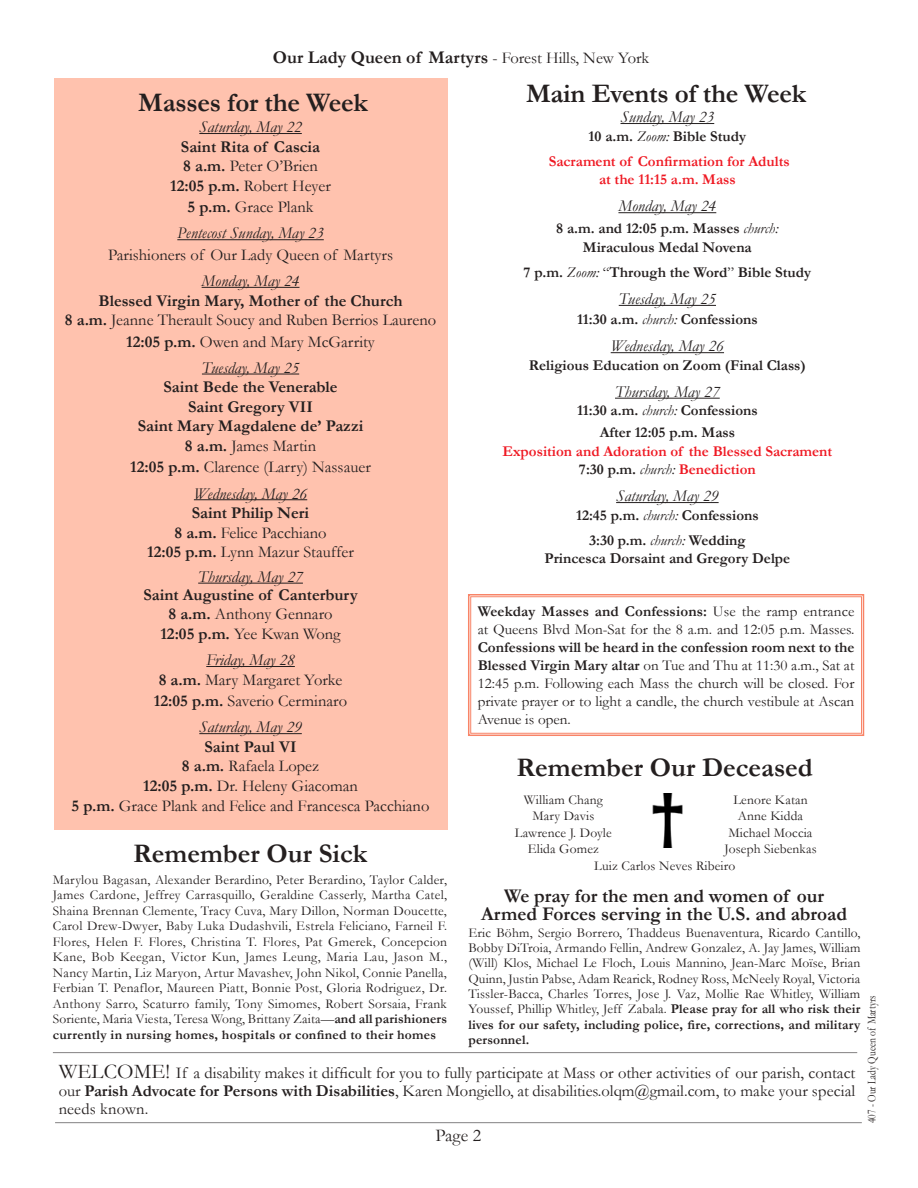
<style>
.page{position:relative;width:918px;height:1188px;background:#fff}
.page>*{position:absolute;margin:0;border:0;box-sizing:border-box;transform-origin:0 0}
.t1{font:700 27px "Garamond";letter-spacing:-.005em;color:#241f1f}
.t2{font:700 19.5px/18px "Garamond";color:#241f1f;text-align:center}
.t3{font:700 18px "Garamond";color:#241f1f}
.t4{font:18px "Garamond";color:#241f1f}
.t5{font:16.5px/19.5px "Garamond";color:#241f1f;text-align:center}
.t6{font:700 16.5px/19.5px "Garamond";color:#241f1f;text-align:center}
.t7{font:italic 16.5px/26.2px "Garamond";color:#241f1f;text-align:center}
.t8{font:15px/18px "Garamond";color:#241f1f}
.t9{font:700 15px/18.5px "Garamond";color:#241f1f;text-align:center}
.t10{font:700 15px/25.2px "Garamond";color:#ef1923;text-align:center}
.t11{font:13.5px/15.5px "Garamond";letter-spacing:.01em;color:#241f1f;text-align:justify}
.t12{font:12px "Garamond";color:#241f1f;scale:.8 1}
.s1{font-weight:400;font-size:16.5px}
.s2{color:#241f1f}
.s3{font-weight:400;font-style:italic;color:#241f1f}
.s4{font-weight:400;font-style:italic}
.s5{font-weight:400}
.s6{font-weight:700;font-style:normal}
.s7{font-style:normal}
.s8{font-weight:700}
.s9{font-style:italic}
.s10{font-size:21px}
</style>
<div class="page">
<div style="left:54px;top:78px;width:393px;height:751px;background:#ffc2ae"></div>
<hr style="left:55px;top:1122px;width:807px;height:1px;background:#838182">
<hr style="left:53px;top:1052px;width:804px;height:1px;background:#838182">
<hr style="left:199px;top:133px;width:103px;height:1px;background:#241f1f">
<hr style="left:177px;top:239px;width:147px;height:1px;background:#241f1f">
<hr style="left:202px;top:287px;width:97px;height:1px;background:#241f1f">
<hr style="left:202px;top:374px;width:97px;height:1px;background:#241f1f">
<hr style="left:194px;top:499px;width:113px;height:1px;background:#241f1f">
<hr style="left:198px;top:583px;width:105px;height:1px;background:#241f1f">
<hr style="left:206px;top:666px;width:89px;height:1px;background:#241f1f">
<hr style="left:199px;top:733px;width:103px;height:1px;background:#241f1f">
<img style="left:652px;top:794px;width:31px;height:53px">
<svg style="left:468px;top:594px;width:397px;height:142px"></svg>
<div style="left:470px;top:596px;width:392px;height:138px;border:1px solid #f88467"></div>
<hr style="left:621px;top:123px;width:93px;height:1px;background:#241f1f">
<hr style="left:618px;top:212px;width:98px;height:1px;background:#241f1f">
<hr style="left:619px;top:305px;width:97px;height:1px;background:#241f1f">
<hr style="left:611px;top:352px;width:113px;height:1px;background:#241f1f">
<hr style="left:615px;top:398px;width:105px;height:1px;background:#241f1f">
<hr style="left:616px;top:502px;width:103px;height:1px;background:#241f1f">
<h3 class="t3" style="left:273px;top:45px;width:378px">Our Lady Queen of Martyrs <span class="s1">- Forest Hills, New York</span></h3>
<h1 class="t1" style="left:526px;top:75px;width:282px">Main Events of the Week</h1>
<h1 class="t1" style="left:138px;top:84px;width:231px">Masses for the Week</h1>
<p class="t7" style="left:621px;top:104px;width:95px">Sunday, May 23</p>
<p class="t10" style="left:549px;top:123px;width:242px"><span class="s2">10 a.m.</span> <span class="s3">Zoom:</span> <span class="s2">Bible Study<br></span>Sacrament of Confirmation for Adults</p>
<p class="t10" style="left:599px;top:167px;width:138px">at the 11:15 a.m. Mass</p>
<p class="t7" style="left:618px;top:193px;width:99px">Monday, May 24</p>
<p class="t9" style="left:556px;top:220px;width:224px">8 a.m. and 12:05 p.m. Masses <span class="s4">church:<br></span>Miraculous Medal Novena</p>
<p class="t9" style="left:524px;top:263px;width:289px">7 p.m. <span class="s4">Zoom:</span> <span class="s5">“</span>Through the Word<span class="s5">”</span> Bible Study</p>
<p class="t7" style="left:619px;top:285px;width:99px">Tuesday, May 25</p>
<p class="t9" style="left:577px;top:311px;width:182px">11:30 a.m. <span class="s4">church:</span> Confessions</p>
<p class="t7" style="left:611px;top:333px;width:115px">Wednesday, May 26</p>
<p class="t9" style="left:529px;top:356px;width:278px">Religious Education on Zoom (Final Class)</p>
<p class="t7" style="left:615px;top:378px;width:106px">Thursday, May 27</p>
<p class="t9" style="left:577px;top:400px;width:182px;line-height:22px">11:30 a.m. <span class="s4">church:</span> Confessions<br>After 12:05 p.m. Mass</p>
<p class="t10" style="left:503px;top:442px;width:331px;line-height:18.5px">Exposition and Adoration of the Blessed Sacrament<br><span class="s2">7:30 p.m.</span> <span class="s3">church:</span> Benediction</p>
<p class="t7" style="left:616px;top:483px;width:104px">Saturday, May 29</p>
<p class="t9" style="left:576px;top:503px;width:184px;line-height:25.2px">12:45 p.m. <span class="s4">church:</span> Confessions<br>3:30 p.m. <span class="s4">church:</span> Wedding</p>
<p class="t9" style="left:545px;top:550px;width:247px">Princesca Dorsaint and Gregory Delpe</p>
<p class="t7" style="left:199px;top:114px;width:104px">Saturday, May 22</p>
<p class="t6" style="left:170px;top:137px;width:162px">Saint Rita of Cascia<br>8 a.m. <span class="s5">Peter O’Brien<br></span>12:05 p.m. <span class="s5">Robert Heyer</span></p>
<p class="t7" style="left:177px;top:193px;width:148px"><span class="s6">5 p.m.</span> <span class="s7">Grace Plank<br></span>Pentecost Sunday, May 23</p>
<p class="t5" style="left:108px;top:244px;width:286px">Parishioners of Our Lady Queen of Martyrs</p>
<p class="t7" style="left:202px;top:267px;width:99px">Monday, May 24</p>
<p class="t5" style="left:65px;top:290px;width:373px"><span class="s8">Blessed Virgin Mary, Mother of the Church<br>8 a.m.</span> Jeanne Therault Soucy and Ruben Berrios Laureno</p>
<p class="t5" style="left:126px;top:328px;width:250px;line-height:26.2px"><span class="s8">12:05 p.m.</span> Owen and Mary McGarrity<br><span class="s9">Tuesday, May 25</span></p>
<p class="t6" style="left:138px;top:377px;width:227px">Saint Bede the Venerable<br>Saint Gregory VII<br>Saint Mary Magdalene de’ Pazzi<br>8 a.m. <span class="s5">James Martin</span></p>
<p class="t5" style="left:130px;top:454px;width:242px;line-height:26.2px"><span class="s8">12:05 p.m.</span> Clarence (Larry) Nassauer<br><span class="s9">Wednesday, May 26</span></p>
<p class="t5" style="left:147px;top:503px;width:208px"><span class="s8">Saint Philip Neri<br>8 a.m.</span> Felice Pacchiano<br><span class="s8">12:05 p.m.</span> Lynn Mazur Stauffer</p>
<p class="t7" style="left:198px;top:563px;width:106px">Thursday, May 27</p>
<p class="t6" style="left:143px;top:585px;width:216px">Saint Augustine of Canterbury<br>8 a.m. <span class="s5">Anthony Gennaro<br></span>12:05 p.m. <span class="s5">Yee Kwan Wong</span></p>
<p class="t5" style="left:159px;top:650px;width:185px"><span class="s9">Friday, May 28<br></span><span class="s8">8 a.m.</span> Mary Margaret Yorke</p>
<p class="t5" style="left:154px;top:687px;width:195px;line-height:26.2px"><span class="s8">12:05 p.m.</span> Saverio Cerminaro<br><span class="s9">Saturday, May 29</span></p>
<p class="t5" style="left:72px;top:737px;width:359px"><span class="s8">Saint Paul VI<br>8 a.m.</span> Rafaela Lopez<br><span class="s8">12:05 p.m.</span> Dr. Heleny Giacoman<br><span class="s8">5 p.m.</span> Grace Plank and Felice and Francesca Pacchiano</p>
<p class="t8" style="left:478px;top:602px;width:378px"><span class="s8">Weekday Masses and Confessions:</span> Use the ramp entrance at Queens Blvd Mon-Sat for the 8 a.m. and 12:05 p.m. Masses.</p>
<p class="t8" style="left:478px;top:638px;width:378px;text-align:justify"><span class="s8">Confessions will be heard in the confession room next to the Blessed Virgin Mary altar</span> on Tue and Thu at 11:30 a.m., Sat at 12:45 p.m. Following each Mass the church will be closed. For private prayer or to light a candle, the church vestibule at Ascan Avenue is open.</p>
<h1 class="t1" style="left:517px;top:749px;width:298px">Remember Our Deceased</h1>
<p class="t11" style="left:515px;top:791px;width:98px;line-height:16.5px;text-align:center">William Chang<br>Mary Davis<br>Lawrence J. Doyle<br>Elida Gomez</p>
<p class="t11" style="left:724px;top:791px;width:94px;line-height:16.5px;text-align:center">Lenore Katan<br>Anne Kidda<br>Michael Moccia<br>Joseph Siebenkas</p>
<h1 class="t1" style="left:133px;top:835px;width:235px">Remember Our Sick</h1>
<p class="t11" style="left:53px;top:872px;width:396px">Marylou Bagasan, Alexander Berardino, Peter Berardino, Taylor Calder, James Cardone, Jeffrey Carrasquillo, Geraldine Casserly, Martha Catel, Shaina Brennan Clemente, Tracy Cuva, Mary Dillon, Norman Doucette, Carol Drew-Dwyer, Baby Luka Dudashvili, Estrela Feliciano, Farneil F.<br>Flores, Helen F. Flores, Christina T. Flores, Pat Gmerek, Concepcion Kane, Bob Keegan, Victor Kun, James Leung, Maria Lau, Jason M., Nancy Martin, Liz Maryon, Artur Mavashev, John Nikol, Connie Panella, Ferbian T. Penaflor, Maureen Piatt, Bonnie Post, Gloria Rodriguez, Dr.<br>Anthony Sarro, Scaturro family, Tony Simomes, Robert Sorsaia, Frank Soriente, Maria Viesta, Teresa Wong, Brittany Zaita—<span class="s8">and all parishioners currently in nursing homes, hospitals or confined to their homes</span></p>
<p class="t5" style="left:59px;top:1063px;width:798px;line-height:18px;text-align:justify"><span class="s10">WELCOME!</span> If a disability makes it difficult for you to fully participate at Mass or other activities of our parish, contact our <span class="s8">Parish Advocate for Persons with Disabilities</span>, Karen Mongiello, at disabilities.olqm@gmail.com, to make your special needs known.</p>
<p class="t11" style="left:594px;top:857px;width:143px">Luiz Carlos Neves Ribeiro</p>
<h2 class="t2" style="left:481px;top:887px;width:367px">We pray for the men and women of our<br>Armed Forces serving in the U.S. and abroad</h2>
<p class="t11" style="left:468px;top:924px;width:394px">Eric Böhm, Sergio Borrero, Thaddeus Buenaventura, Ricardo Cantillo, Bobby DiTroia, Armando Fellin, Andrew Gonzalez, A. Jay James, William (Will) Klos, Michael Le Floch, Louis Mannino, Jean-Marc Moïse, Brian Quinn, Justin Pabse, Adam Rearick, Rodney Ross, McNeely Royal, Victoria Tissler-Bacca, Charles Torres, Jose J. Vaz, Mollie Rae Whitley, William Youssef, Phillip Whitley, Jeff Zabala. <span class="s8">Please pray for all who risk their lives for our safety, including police, fire, corrections, and military personnel.</span></p>
<p class="t12" style="left:864px;top:1123px;width:161px;rotate:-90deg">407 - Our Lady Queen of Martyrs</p>
<h3 class="t4" style="left:436px;top:1123px;width:47px">Page 2</h3>
</div>
